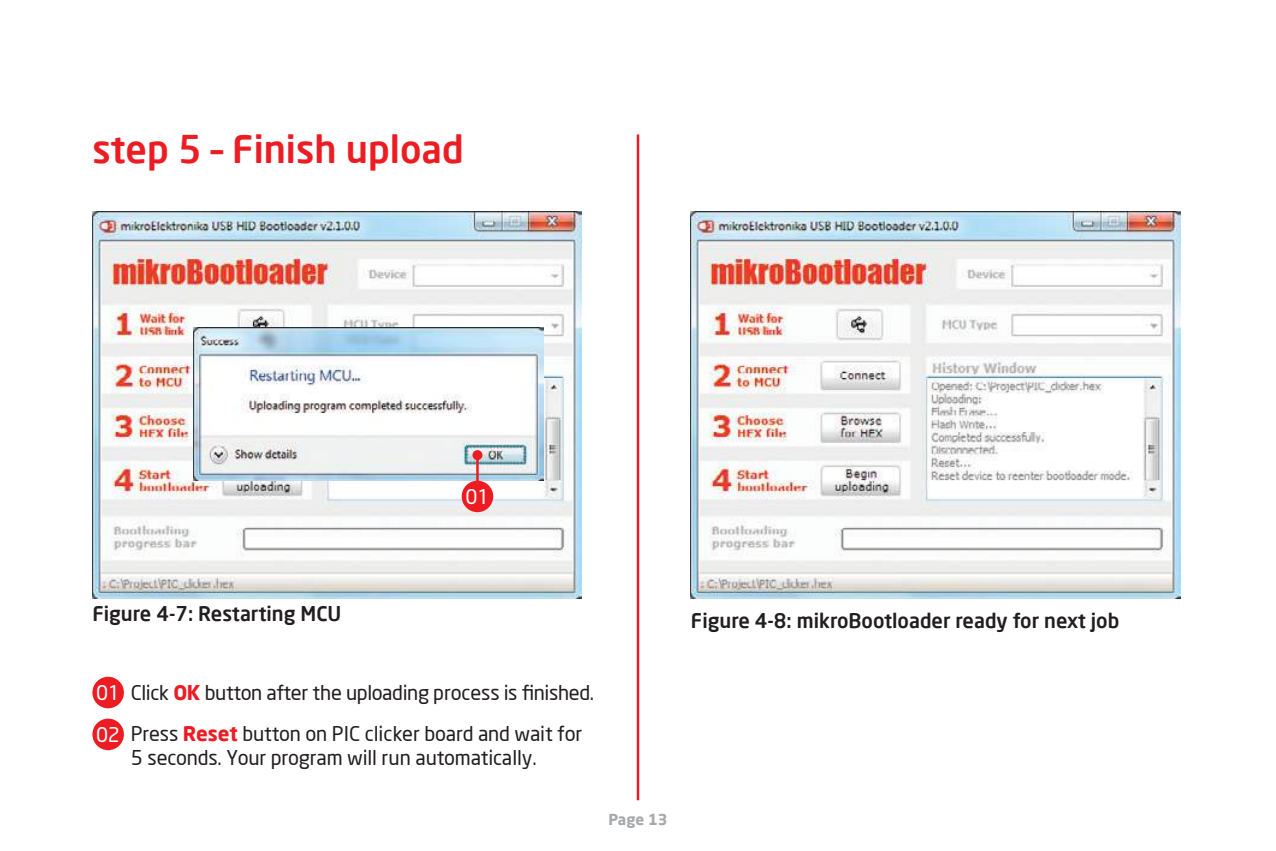
<style>
.page{position:relative;width:1276px;height:851px;background:#fff}
.page>*{position:absolute;margin:0;border:0;box-sizing:border-box;transform-origin:0 0}
.t1{font:500 37.5px "Neo Sans Pro";color:#ed1c23}
.t2{font:20px/41.8px "Neo Sans Pro";letter-spacing:-.01em;color:#221e1f}
.t3{font:500 20px "Neo Sans Pro";color:#221e1f}
.t4{font:20px/41.8px "Neo Sans";color:#fff}
.t5{font:700 15px "Neo Sans Pro";color:#a7a9ab}
.s1{font-weight:700;color:#ed1c23}
</style>
<div class="page">
<img style="left:92px;top:211px;width:489px;height:387px">
<hr style="left:637px;top:134px;width:2px;height:666px;background:#ed1c23">
<img style="left:691px;top:211px;width:489px;height:387px">
<img style="left:194px;top:327px;width:350px;height:154px">
<hr style="left:476px;top:455px;width:3px;height:32px;background:#ed1c23">
<div style="left:472px;top:450px;width:10px;height:10px;background:#ed1c23;border-radius:50%"></div>
<div style="left:462px;top:480px;width:31px;height:32px;background:#ed1c23;border-radius:50%"></div>
<div style="left:92px;top:676px;width:32px;height:32px;background:#ed1c23;border-radius:50%"></div>
<div style="left:92px;top:718px;width:32px;height:32px;background:#ed1c23;border-radius:50%"></div>
<h1 class="t1" style="left:92px;top:134px;width:373px">step 5 – Finish upload</h1>
<p class="t4" style="left:465px;top:476px;width:25px">01</p>
<p class="t3" style="left:92px;top:605px;width:250px">Figure 4-7: Restarting MCU</p>
<p class="t3" style="left:691px;top:612px;width:430px">Figure 4-8: mikroBootloader ready for next job</p>
<p class="t4" style="left:96px;top:672px;width:25px">01<br>02</p>
<p class="t2" style="left:131px;top:673px;width:464px">Click <span class="s1">OK</span> button after the uploading process is 昀椀nished.<br>Press <span class="s1">Reset</span> button on PIC clicker board and wait for</p>
<p class="t2" style="left:131px;top:738px;width:407px">5 seconds. Your program will run automatically.</p>
<p class="t5" style="left:608px;top:812px;width:60px">Page 13</p>
</div>
